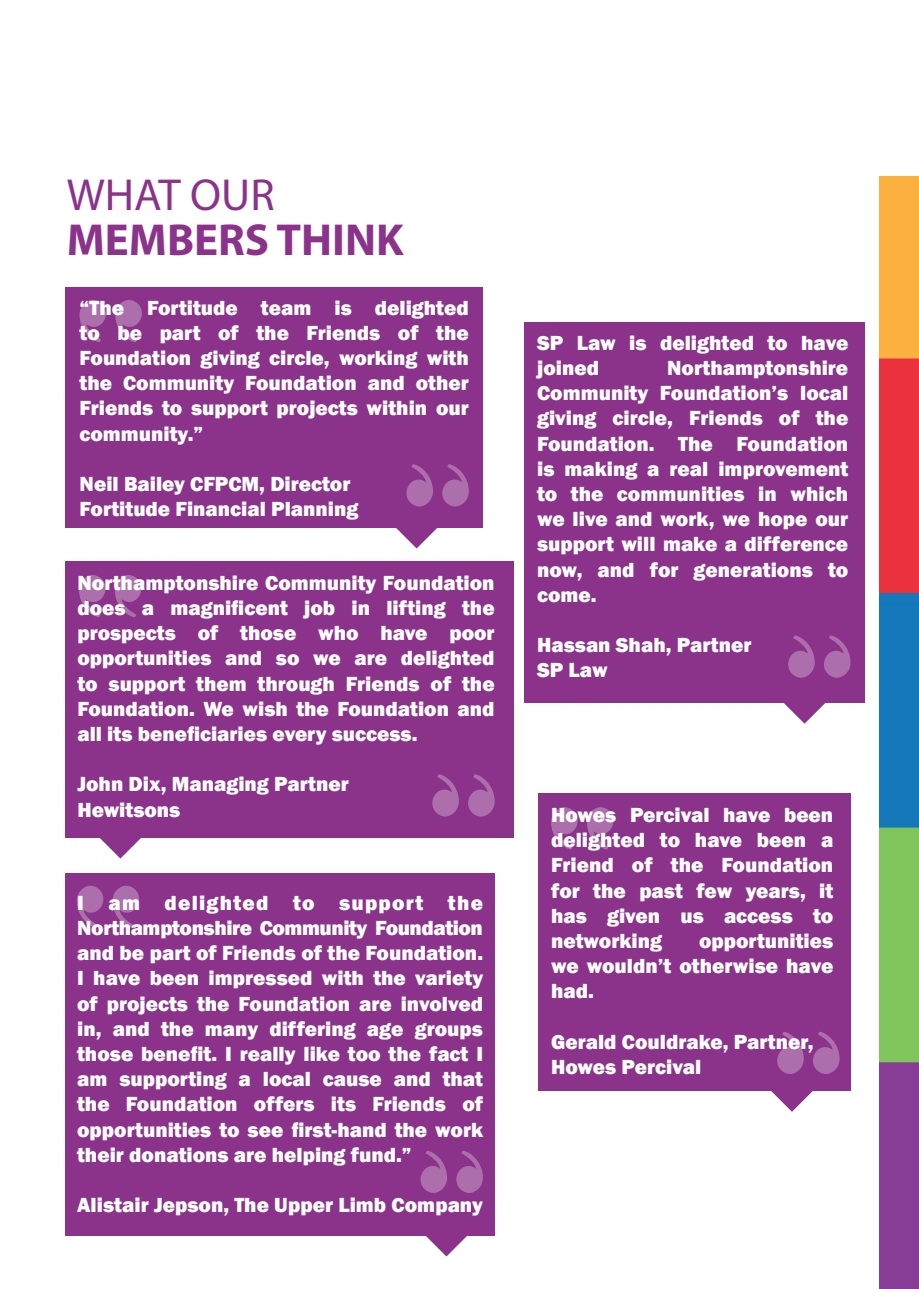
<style>
.page{position:relative;width:919px;height:1289px;background:#fff}
.page>*{position:absolute;margin:0;border:0;box-sizing:border-box;transform-origin:0 0}
.t1{font:700 45px "Myriad Pro";color:#8b338a}
.t2{font:45px "Myriad Pro";color:#8b338a}
.t3{font:800 21px/25.2px "Franklin Gothic";color:#fff;text-align:justify}
</style>
<div class="page">
<img style="left:879px;top:176px;width:39px;height:1112px">
<div style="left:66px;top:287px;width:417px;height:240px;background:#8b338a"></div>
<div style="left:538px;top:793px;width:313px;height:297px;background:#8b338a"></div>
<div style="left:524px;top:322px;width:341px;height:380px;background:#8b338a"></div>
<svg style="left:783px;top:635px;width:67px;height:88px"></svg>
<svg style="left:395px;top:464px;width:74px;height:84px"></svg>
<svg style="left:771px;top:1032px;width:68px;height:79px"></svg>
<svg style="left:79px;top:300px;width:63px;height:42px"></svg>
<svg style="left:551px;top:807px;width:62px;height:42px"></svg>
<svg style="left:425px;top:1235px;width:42px;height:21px"></svg>
<div style="left:65px;top:872px;width:430px;height:363px;background:#8b338a"></div>
<svg style="left:420px;top:1150px;width:63px;height:42px"></svg>
<svg style="left:77px;top:885px;width:62px;height:43px"></svg>
<svg style="left:99px;top:837px;width:42px;height:21px"></svg>
<div style="left:65px;top:561px;width:448px;height:276px;background:#8b338a"></div>
<svg style="left:432px;top:774px;width:62px;height:42px"></svg>
<svg style="left:79px;top:575px;width:62px;height:42px"></svg>
<p class="t2" style="left:67px;top:167px;width:209px">WHAT OUR</p>
<p class="t1" style="left:67px;top:211px;width:338px">MEMBERS THINK</p>
<p class="t3" style="left:79px;top:295px;width:391px">“The Fortitude team is delighted to be part of the Friends of the Foundation giving circle, working with the Community Foundation and other Friends to support projects within our community.”</p>
<p class="t3" style="left:79px;top:471px;width:272px">Neil Bailey CFPCM, Director</p>
<p class="t3" style="left:79px;top:496px;width:280px">Fortitude Financial Planning</p>
<p class="t3" style="left:77px;top:570px;width:419px">Northamptonshire Community Foundation does a magnificent job in lifting the prospects of those who have poor opportunities and so we are delighted to support them through Friends of the Foundation. We wish the Foundation and all its beneficiaries every success.</p>
<p class="t3" style="left:77px;top:771px;width:273px">John Dix, Managing Partner</p>
<p class="t3" style="left:77px;top:796px;width:105px">Hewitsons</p>
<p class="t3" style="left:77px;top:890px;width:407px">I am delighted to support the Northamptonshire Community Foundation and be part of Friends of the Foundation.<br>I have been impressed with the variety of projects the Foundation are involved in, and the many differing age groups those benefit. I really like too the fact I am supporting a local cause and that the Foundation offers its Friends of opportunities to see first-hand the work their donations are helping fund.”</p>
<p class="t3" style="left:77px;top:1192px;width:407px">Alistair Jepson, The Upper Limb Company</p>
<p class="t3" style="left:537px;top:330px;width:313px">SP Law is delighted to have joined</p>
<p class="t3" style="left:537px;top:355px;width:313px;text-indent:130px">Northamptonshire Community Foundation’s local giving circle, Friends of the Foundation. The Foundation is making a real improvement to the communities in which we live and work, we hope our support will make a difference now, and for generations to come.</p>
<p class="t3" style="left:537px;top:632px;width:216px">Hassan Shah, Partner</p>
<p class="t3" style="left:537px;top:657px;width:72px">SP Law</p>
<p class="t3" style="left:551px;top:802px;width:284px">Howes Percival have been delighted to have been a Friend of the Foundation for the past few years, it has given us access to networking</p>
<p class="t3" style="left:551px;top:928px;width:284px;text-indent:148px">opportunities we wouldn’t otherwise have had.</p>
<p class="t3" style="left:551px;top:1029px;width:264px">Gerald Couldrake, Partner,</p>
<p class="t3" style="left:551px;top:1054px;width:152px">Howes Percival</p>
</div>
